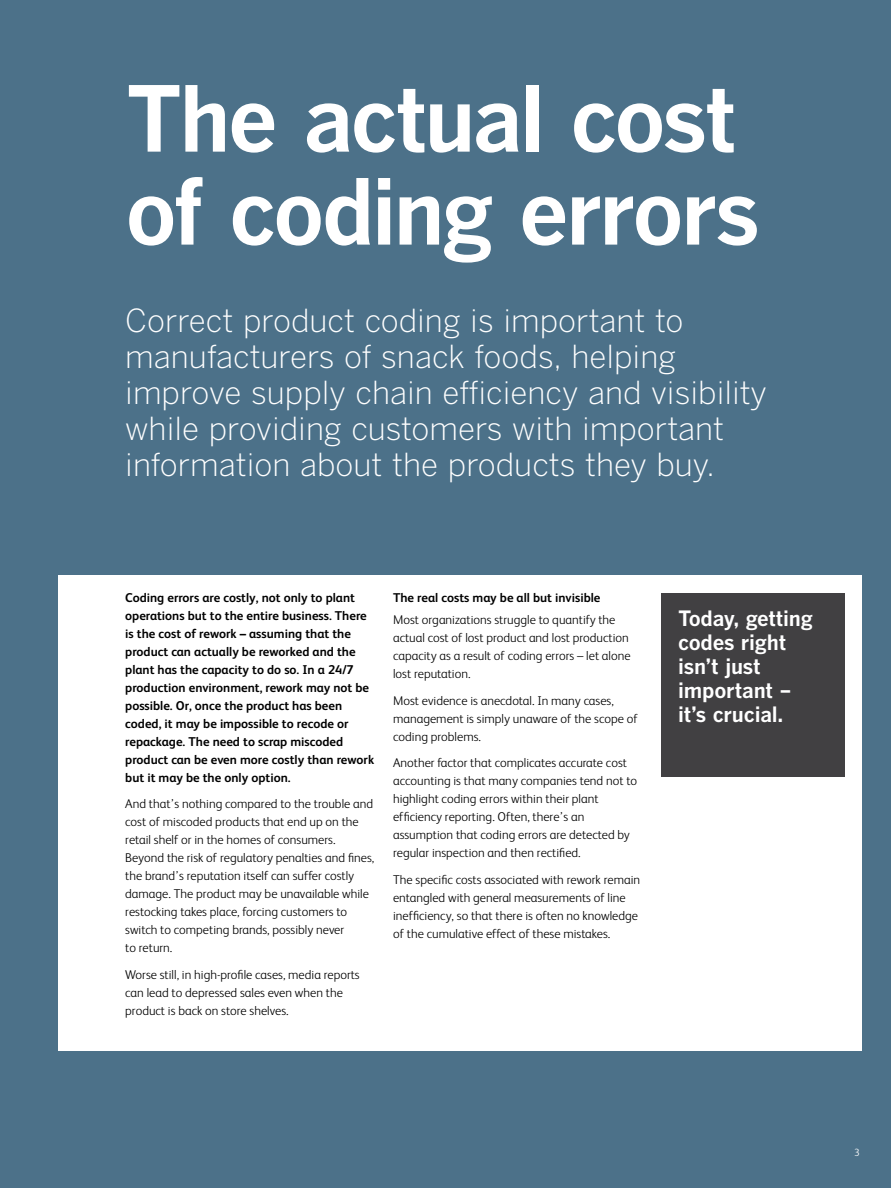
<style>
.page{position:relative;width:891px;height:1188px;background:#4c7189}
.page>*{position:absolute;margin:0;border:0;box-sizing:border-box;transform-origin:0 0}
.t1{font:90px/93px "Benton Got Bol";letter-spacing:-.04em;color:#fff}
.t2{font:31.5px/36px "Benton Got Lt";color:#fff}
.t3{font:21px/24px "Benton Got Bol";letter-spacing:-.01em;color:#fff}
.t4{font:300 12.75px/18px "FS Albert";color:#000}
.t5{font:700 12.75px/18px "FS Albert";color:#000}
.t6{font:300 10.5px "FS Albert";color:#fff}
</style>
<div class="page">
<div style="left:58px;top:576px;width:804px;height:475px;background:#fff"></div>
<div style="left:661px;top:593px;width:184px;height:184px;background:#414042"></div>
<h1 class="t1" style="left:125px;top:70px;width:636px">The actual cost of coding errors</h1>
<h2 class="t2" style="left:125px;top:302px;width:643px">Correct product coding is important to manufacturers of snack foods, helping improve supply chain efficiency and visibility while providing customers with important information about the products they buy.</h2>
<p class="t5" style="left:125px;top:588px;width:250px">Coding errors are costly, not only to plant operations but to the entire business. There is the cost of rework – assuming that the product can actually be reworked and the plant has the capacity to do so. In a 24/7 production environment, rework may not be possible. Or, once the product has been coded, it may be impossible to recode or repackage. The need to scrap miscoded product can be even more costly than rework but it may be the only option.</p>
<p class="t4" style="left:125px;top:795px;width:251px">And that’s nothing compared to the trouble and cost of miscoded products that end up on the retail shelf or in the homes of consumers.<br>Beyond the risk of regulatory penalties and fines, the brand’s reputation itself can suffer costly damage. The product may be unavailable while restocking takes place, forcing customers to switch to competing brands, possibly never<br>to return.</p>
<p class="t4" style="left:125px;top:965px;width:236px">Worse still, in high-profile cases, media reports can lead to depressed sales even when the product is back on store shelves.</p>
<p class="t5" style="left:393px;top:588px;width:209px">The real costs may be all but invisible</p>
<p class="t4" style="left:393px;top:611px;width:239px">Most organizations struggle to quantify the actual cost of lost product and lost production capacity as a result of coding errors – let alone lost reputation.</p>
<p class="t4" style="left:393px;top:691px;width:246px">Most evidence is anecdotal. In many cases, management is simply unaware of the scope of coding problems.</p>
<p class="t4" style="left:393px;top:754px;width:246px">Another factor that complicates accurate cost accounting is that many companies tend not to highlight coding errors within their plant efficiency reporting. Often, there’s an assumption that coding errors are detected by regular inspection and then rectified.</p>
<p class="t4" style="left:393px;top:870px;width:249px">The specific costs associated with rework remain entangled with general measurements of line inefficiency, so that there is often no knowledge of the cumulative effect of these mistakes.</p>
<h3 class="t3" style="left:678px;top:606px;width:136px">Today, getting codes right isn’t just important – it’s crucial.</h3>
<p class="t6" style="left:854px;top:1147px;width:7px">3</p>
</div>
